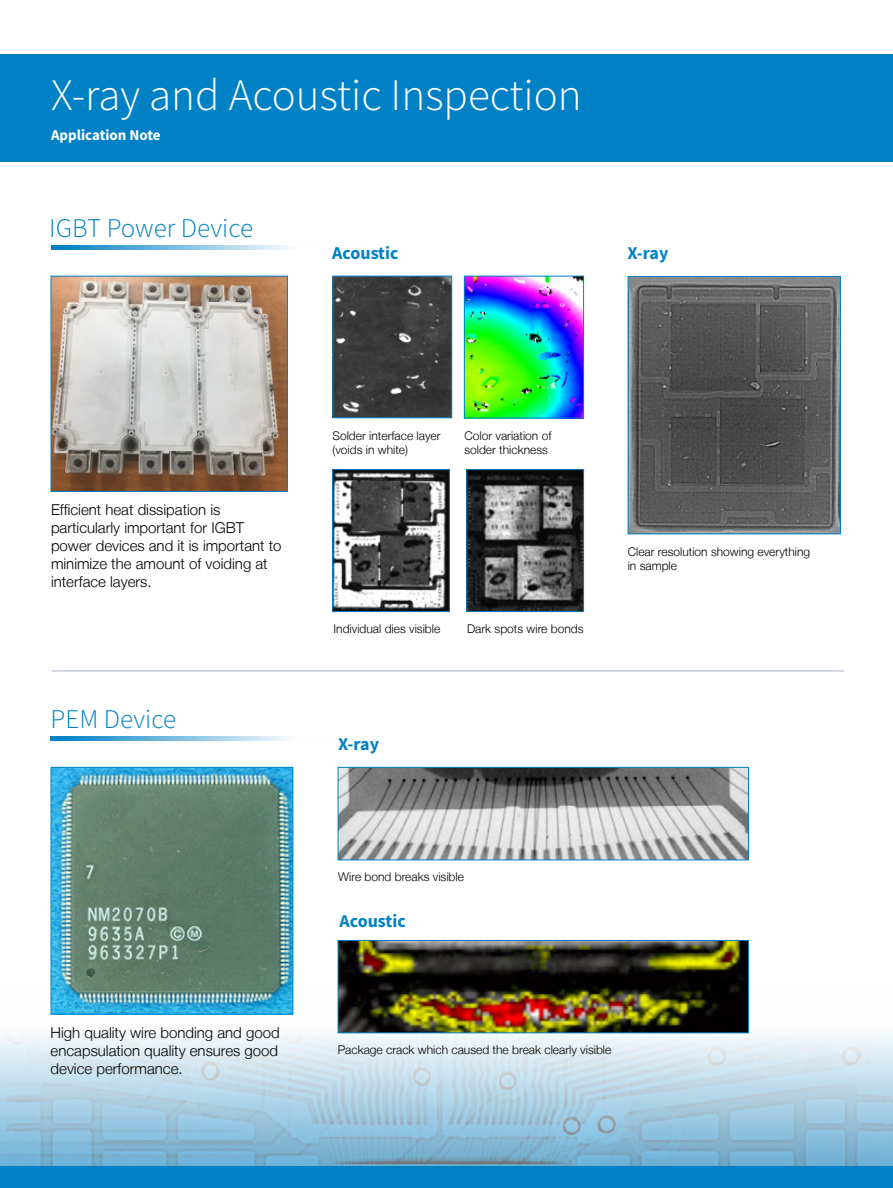
<style>
.page{position:relative;width:893px;height:1188px;background:#fff}
.page>*{position:absolute;margin:0;border:0;box-sizing:border-box;transform-origin:0 0}
.t1{font:300 45px "Source Sans Pro";color:#fff}
.t2{font:300 27px "Source Sans Pro";color:#0081c6}
.t3{font:700 18px "Source Sans Pro";color:#0081c6}
.t4{font:300 15px/18px "Helvetica Neue LT";color:#000}
.t5{font:700 15px "Source Sans Pro";color:#fff}
.t6{font:300 12px/14.4px "Helvetica Neue LT";color:#000}
</style>
<div class="page">
<img style="left:0;top:989px;width:893px;height:177px">
<div style="left:0;top:54px;width:893px;height:108px;background:#0081c6"></div>
<div style="left:0;top:1166px;width:893px;height:22px;background:#0081c6"></div>
<img style="left:53px;top:769px;width:238px;height:243px">
<div style="left:51px;top:767px;width:242px;height:247px;border:1px solid #0081c6"></div>
<img style="left:53px;top:278px;width:233px;height:212px">
<div style="left:51px;top:276px;width:237px;height:216px;border:1px solid #0081c6"></div>
<img style="left:334px;top:471px;width:114px;height:139px">
<div style="left:332px;top:469px;width:118px;height:143px;border:1px solid #0081c6"></div>
<img style="left:466px;top:278px;width:116px;height:138px">
<div style="left:464px;top:276px;width:120px;height:142px;border:1px solid #0081c6"></div>
<img style="left:468px;top:471px;width:114px;height:139px">
<div style="left:466px;top:469px;width:118px;height:143px;border:1px solid #0081c6"></div>
<img style="left:630px;top:278px;width:209px;height:254px">
<div style="left:628px;top:276px;width:213px;height:258px;border:1px solid #0081c6"></div>
<img style="left:340px;top:942px;width:407px;height:89px">
<div style="left:338px;top:940px;width:411px;height:93px;border:1px solid #0081c6"></div>
<img style="left:340px;top:769px;width:407px;height:89px">
<div style="left:338px;top:767px;width:411px;height:93px;border:1px solid #0081c6"></div>
<hr style="left:52px;top:670px;width:792px;height:2px;background:#c7cedb">
<svg style="left:51px;top:737px;width:238px;height:4px"></svg>
<svg style="left:51px;top:245px;width:239px;height:4px"></svg>
<img style="left:335px;top:278px;width:115px;height:138px">
<div style="left:333px;top:276px;width:119px;height:142px;border:1px solid #0081c6"></div>
<h1 class="t1" style="left:51px;top:67px;width:532px">X-ray and Acoustic Inspection</h1>
<p class="t5" style="left:51px;top:125px;width:111px">Application Note</p>
<h2 class="t2" style="left:49px;top:211px;width:205px">IGBT Power Device</h2>
<h3 class="t3" style="left:332px;top:241px;width:68px">Acoustic</h3>
<h3 class="t3" style="left:627px;top:241px;width:43px">X-ray</h3>
<p class="t4" style="left:51px;top:501px;width:232px">Efficient heat dissipation is particularly important for IGBT power devices and it is important to minimize the amount of voiding at interface layers.</p>
<h2 class="t2" style="left:51px;top:703px;width:127px">PEM Device</h2>
<p class="t4" style="left:51px;top:1023px;width:230px;text-align:justify">High quality wire bonding and good encapsulation quality ensures good device performance.</p>
<p class="t6" style="left:333px;top:428px;width:110px">Solder interface layer (voids in white)</p>
<p class="t6" style="left:464px;top:428px;width:89px">Color variation of solder thickness</p>
<p class="t6" style="left:334px;top:622px;width:108px">Individual dies visible</p>
<p class="t6" style="left:467px;top:622px;width:118px">Dark spots wire bonds</p>
<h3 class="t3" style="left:338px;top:732px;width:43px">X-ray</h3>
<p class="t6" style="left:628px;top:544px;width:184px">Clear resolution showing everything in sample</p>
<p class="t6" style="left:338px;top:870px;width:127px">Wire bond breaks visible</p>
<h3 class="t3" style="left:340px;top:909px;width:68px">Acoustic</h3>
<p class="t6" style="left:338px;top:1042px;width:275px">Package crack which caused the break clearly visible</p>
</div>
